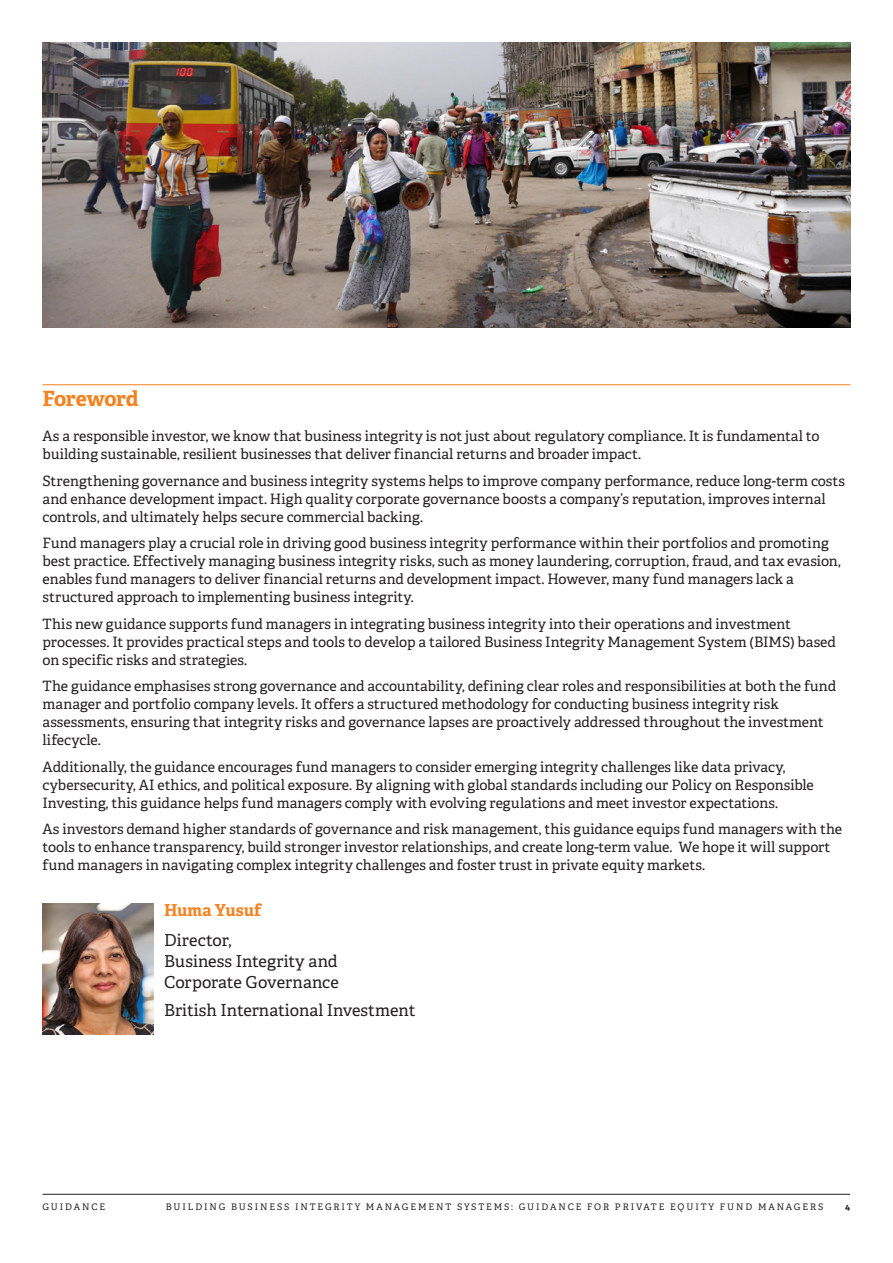
<style>
.page{position:relative;width:893px;height:1263px;background:#fff}
.page>*{position:absolute;margin:0;border:0;box-sizing:border-box;transform-origin:0 0}
.BODY_Header_Level_1_ORANGE_Rule_Above{font:700 21px "Adelle";letter-spacing:-.02em;color:#f58220}
.t1{font:16.5px/21px "Adelle";color:#231f20}
.t2{font:700 16.5px "Adelle";letter-spacing:.005em;color:#f58220}
.Body_9_5_12pt{font:14.25px/18px "Adelle";color:#231f20}
.t3{font:9px "Adelle";letter-spacing:.21em;color:#231f20}
.t4{font:700 9px "Adelle";color:#231f20}
</style>
<div class="page">
<hr style="left:43px;top:1194px;width:807px;height:1px;background:#231f20">
<hr style="left:43px;top:384px;width:807px;height:1px;background:#f58220">
<img style="left:43px;top:43px;width:807px;height:284px">
<img style="left:43px;top:904px;width:110px;height:131px">
<p class="BODY_Header_Level_1_ORANGE_Rule_Above" style="left:43px;top:385px;width:98px">Foreword</p>
<p class="Body_9_5_12pt" style="left:43px;top:428px;width:778px">As a responsible investor, we know that business integrity is not just about regulatory compliance. It is fundamental to building sustainable, resilient businesses that deliver financial returns and broader impact.</p>
<p class="Body_9_5_12pt" style="left:43px;top:472px;width:804px">Strengthening governance and business integrity systems helps to improve company performance, reduce long-term costs and enhance development impact. High quality corporate governance boosts a company’s reputation, improves internal controls, and ultimately helps secure commercial backing.</p>
<p class="Body_9_5_12pt" style="left:43px;top:535px;width:800px">Fund managers play a crucial role in driving good business integrity performance within their portfolios and promoting best practice. Effectively managing business integrity risks, such as money laundering, corruption, fraud, and tax evasion, enables fund managers to deliver financial returns and development impact. However, many fund managers lack a structured approach to implementing business integrity.</p>
<p class="Body_9_5_12pt" style="left:43px;top:615px;width:795px">This new guidance supports fund managers in integrating business integrity into their operations and investment processes. It provides practical steps and tools to develop a tailored Business Integrity Management System (BIMS) based on specific risks and strategies.</p>
<p class="Body_9_5_12pt" style="left:43px;top:678px;width:795px">The guidance emphasises strong governance and accountability, defining clear roles and responsibilities at both the fund manager and portfolio company levels. It offers a structured methodology for conducting business integrity risk assessments, ensuring that integrity risks and governance lapses are proactively addressed throughout the investment lifecycle.</p>
<p class="Body_9_5_12pt" style="left:43px;top:758px;width:773px">Additionally, the guidance encourages fund managers to consider emerging integrity challenges like data privacy, cybersecurity, AI ethics, and political exposure. By aligning with global standards including our Policy on Responsible<br>Investing, this guidance helps fund managers comply with evolving regulations and meet investor expectations.</p>
<p class="Body_9_5_12pt" style="left:43px;top:821px;width:801px">As investors demand higher standards of governance and risk management, this guidance equips fund managers with the tools to enhance transparency, build stronger investor relationships, and create long-term value. We hope it will support fund managers in navigating complex integrity challenges and foster trust in private equity markets.</p>
<p class="t2" style="left:164px;top:900px;width:99px">Huma Yusuf</p>
<p class="t1" style="left:164px;top:929px;width:176px">Director,<br>Business Integrity and<br>Corporate Governance</p>
<p class="t1" style="left:164px;top:1000px;width:253px">British International Investment</p>
<p class="t3" style="left:43px;top:1201px;width:64px">GUIDANCE</p>
<p class="t3" style="left:166px;top:1201px;width:659px">BUILDING BUSINESS INTEGRITY MANAGEMENT SYSTEMS: GUIDANCE FOR PRIVATE EQUITY FUND MANAGERS</p>
<p class="t4" style="left:845px;top:1201px;width:7px">4</p>
</div>
